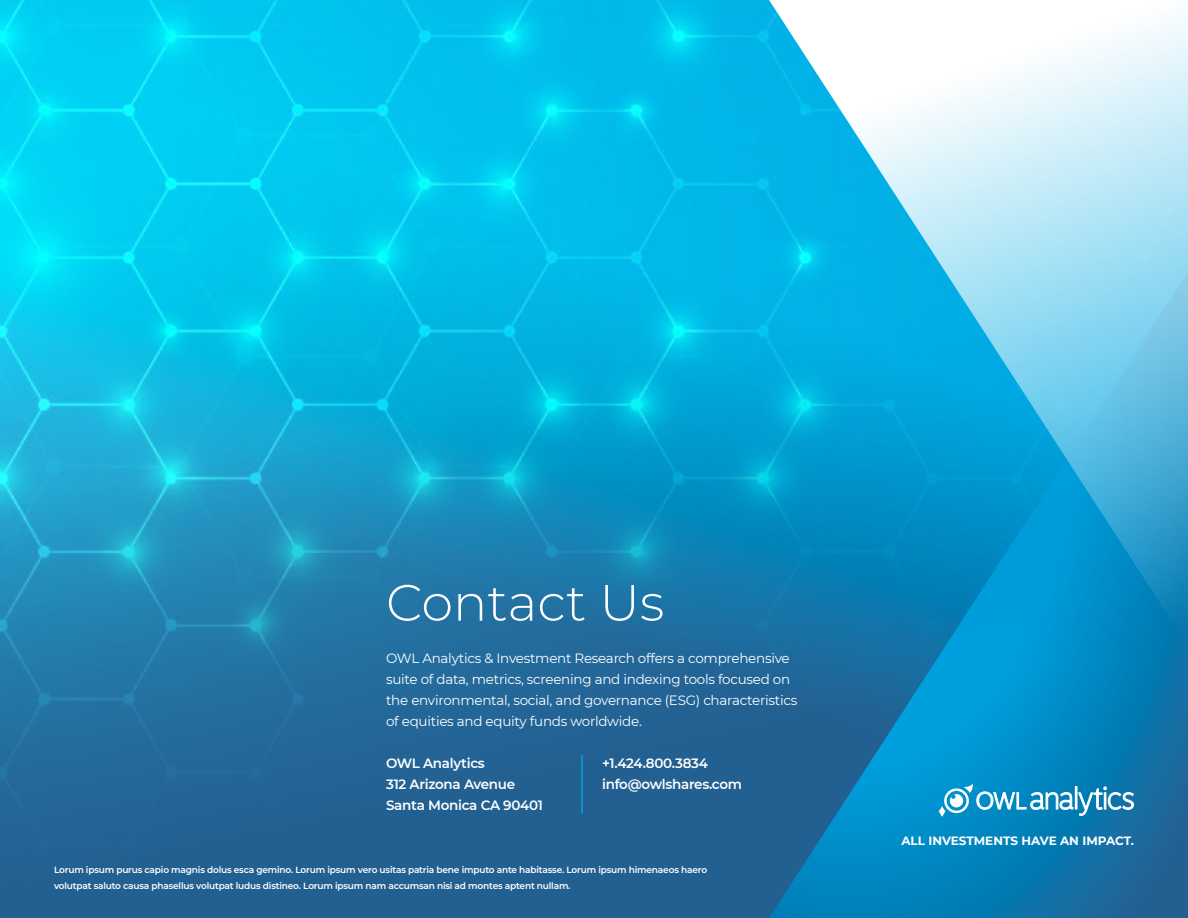
<style>
.page{position:relative;width:1188px;height:918px;background:#fff}
.page>*{position:absolute;margin:0;border:0;box-sizing:border-box;transform-origin:0 0}
.t1{font:300 51px "Montserrat";color:#fff}
.t2{font:13.5px/21px "Montserrat";letter-spacing:-.02em;color:#fff}
.t3{font:600 13.5px "Montserrat";letter-spacing:-.02em;color:#fff}
.t4{font:700 12px "Montserrat";color:#fff}
.t5{font:600 9px/16.5px "Montserrat";letter-spacing:-.02em;color:#fff}
</style>
<div class="page">
<img style="left:0;top:0;width:760px;height:918px">
<svg style="left:760px;top:668px;width:428px;height:250px;background:#0c7bb2"></svg>
<svg style="left:760px;top:0;width:428px;height:668px;background:#57bde1"></svg>
<svg style="left:939px;top:784px;width:195px;height:33px"></svg>
<hr style="left:581px;top:755px;width:2px;height:59px;background:#00a0df">
<h1 class="t1" style="left:386px;top:568px;width:280px">Contact Us</h1>
<h2 class="t2" style="left:386px;top:647px;width:413px">OWL Analytics &amp; Investment Research offers a comprehensive suite of data, metrics, screening and indexing tools focused on the environmental, social, and governance (ESG) characteristics of equities and equity funds worldwide.</h2>
<h2 class="t3" style="left:386px;top:753px;width:100px">OWL Analytics</h2>
<h2 class="t3" style="left:602px;top:753px;width:107px">+1.424.800.3834</h2>
<h2 class="t3" style="left:386px;top:774px;width:131px">312 Arizona Avenue</h2>
<h2 class="t3" style="left:602px;top:774px;width:142px">info@owlshares.com</h2>
<h2 class="t3" style="left:386px;top:795px;width:159px">Santa Monica CA 90401</h2>
<p class="t5" style="left:54px;top:861px;width:655px">Lorum ipsum purus capio magnis dolus esca gemino. Lorum ipsum vero usitas patria bene imputo ante habitasse. Lorum ipsum himenaeos haero volutpat saluto causa phasellus volutpat ludus distineo. Lorum ipsum nam accumsan nisi ad montes aptent nullam.</p>
<h3 class="t4" style="left:901px;top:832px;width:234px">ALL INVESTMENTS HAVE AN IMPACT.</h3>
</div>
